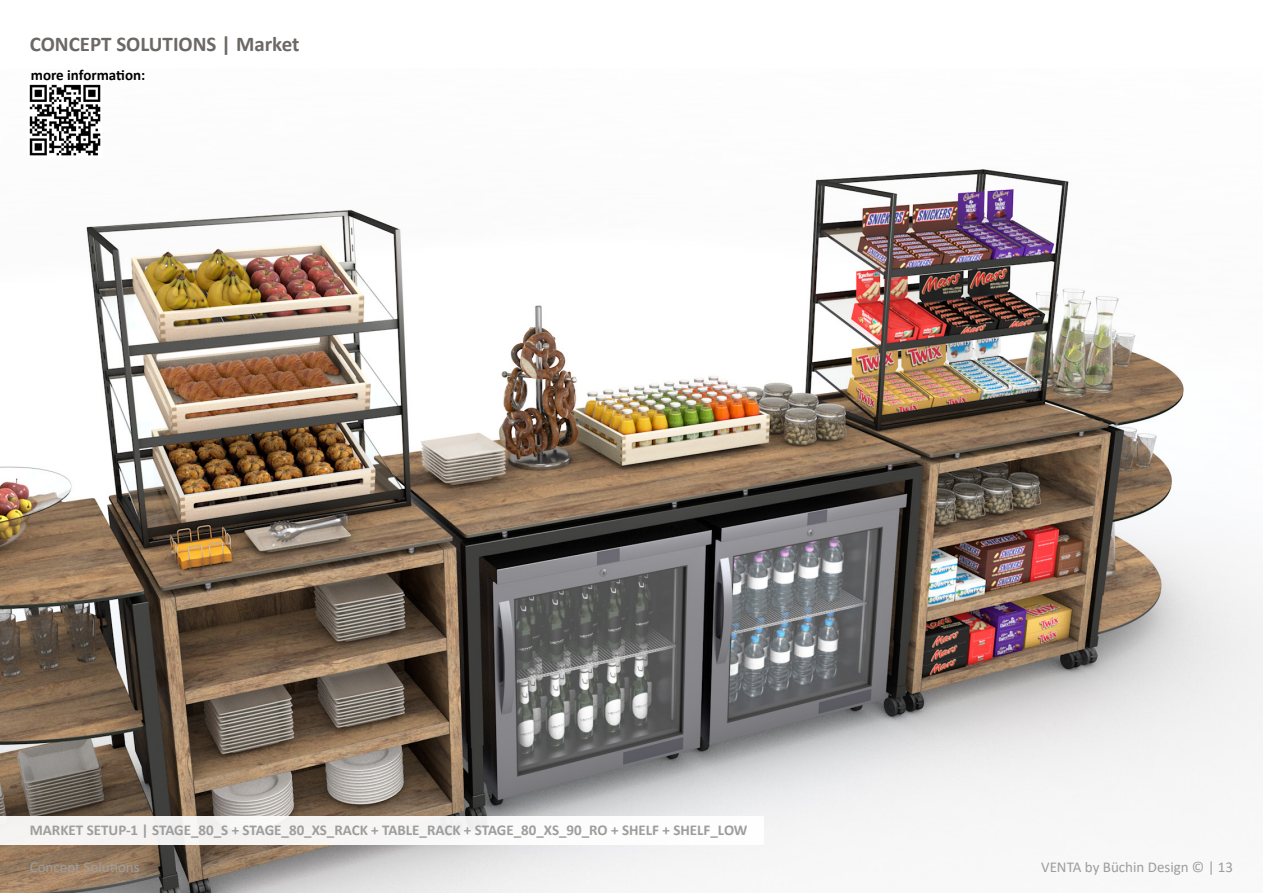
<style>
.page{position:relative;width:1263px;height:893px;background:#fff}
.page>*{position:absolute;margin:0;border:0;box-sizing:border-box;transform-origin:0 0}
.t1{font:700 21px "Calibri";color:#6b6865}
.t2{font:700 15px "Calibri";color:#9d9d9c}
.t3{font:15px "Calibri";color:#9d9d9c}
.t4{font:700 15px "Calibri";color:#000}
</style>
<div class="page">
<img style="left:0;top:169px;width:1263px;height:723px">
<div style="left:0;top:816px;width:763px;height:29px;background:#f7f6f4"></div>
<img style="left:29px;top:84px;width:72px;height:72px">
<h1 class="t1" style="left:30px;top:29px;width:271px">CONCEPT SOLUTIONS | Market</h1>
<p class="t4" style="left:31px;top:64px;width:116px">more information:</p>
<p class="t2" style="left:30px;top:819px;width:719px">MARKET SETUP-1 | STAGE_80_S + STAGE_80_XS_RACK + TABLE_RACK + STAGE_80_XS_90_RO + SHELF + SHELF_LOW</p>
<p class="t3" style="left:30px;top:856px;width:111px">Concept Solutions</p>
<p class="t3" style="left:1041px;top:856px;width:194px">VENTA by Büchin Design © | 13</p>
</div>
